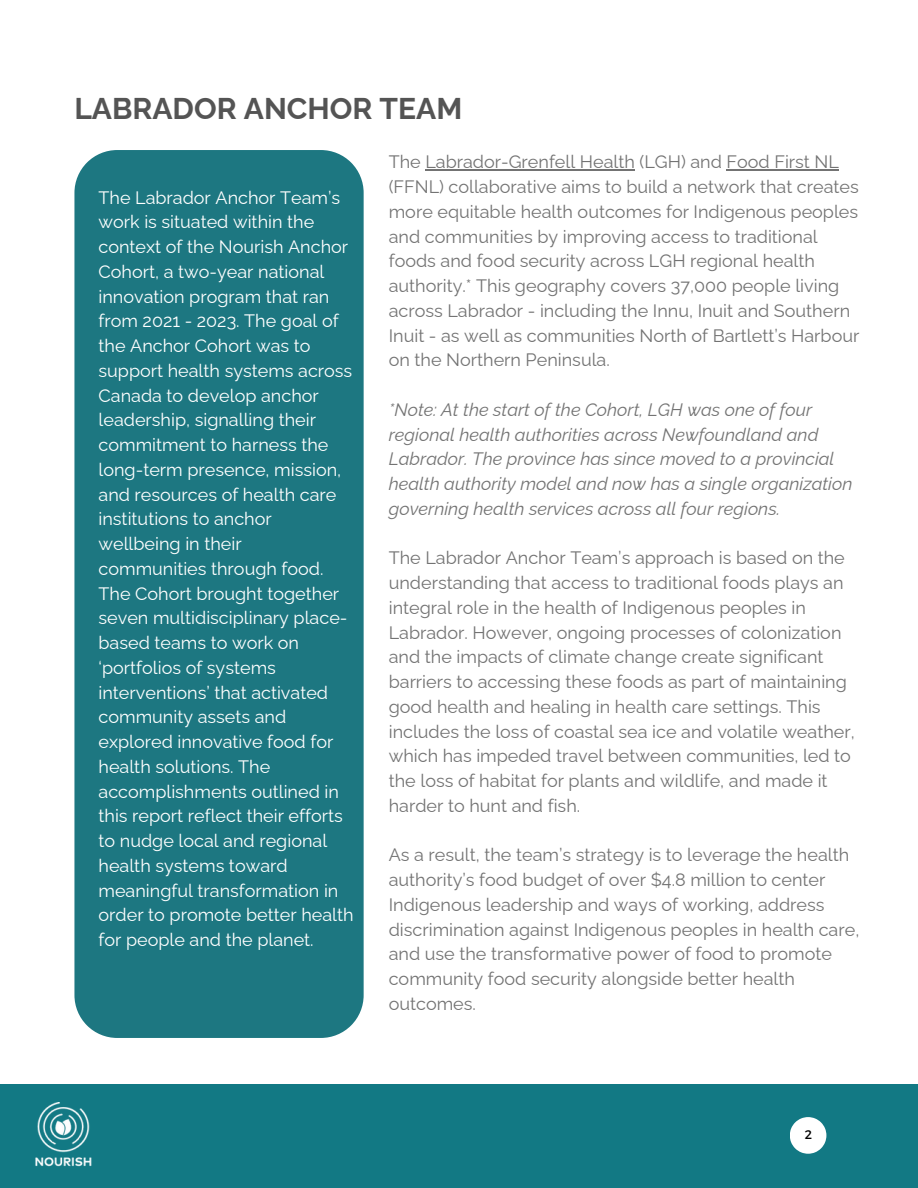
<style>
.page{position:relative;width:918px;height:1188px;background:#fff}
.page>*{position:absolute;margin:0;border:0;box-sizing:border-box;transform-origin:0 0}
.t1{font:700 30px "Raleway";color:#545454}
.t2{font:18px/24.8px "Raleway";color:#737373}
.t3{font:18px/24.8px "Raleway";color:#fff}
.t4{font:italic 18px/24.8px "Raleway";color:#737373}
.t5{font:12.45px "Montserrat";color:#000}
</style>
<div class="page">
<div style="left:0;top:1085px;width:918px;height:103px;background:#127984"></div>
<svg style="left:790px;top:1117px;width:36px;height:37px"></svg>
<img style="left:35px;top:1103px;width:57px;height:64px">
<div style="left:74px;top:150px;width:290px;height:888px;background:#1d7781"></div>
<hr style="left:425px;top:169px;width:210px;height:2px;background:#737373">
<hr style="left:727px;top:169px;width:112px;height:2px;background:#737373">
<p class="t1" style="left:74px;top:91px;width:389px">LABRADOR ANCHOR TEAM</p>
<p class="t3" style="left:99px;top:185px;width:257px">The Labrador Anchor Team’s work is situated within the context of the Nourish Anchor<br>Cohort, a two-year national innovation program that ran from 2021 - 2023. The goal of the Anchor Cohort was to support health systems across<br>Canada to develop anchor leadership, signalling their commitment to harness the long-term presence, mission, and resources of health care institutions to anchor wellbeing in their communities through food.<br>The Cohort brought together seven multidisciplinary place&shy;based teams to work on ‘portfolios of systems interventions’ that activated community assets and explored innovative food for health solutions. The accomplishments outlined in this report reflect their efforts to nudge local and regional health systems toward meaningful transformation in order to promote better health for people and the planet.</p>
<p class="t2" style="left:389px;top:150px;width:472px">The Labrador-Grenfell Health (LGH) and Food First NL (FFNL) collaborative aims to build a network that creates more equitable health outcomes for Indigenous peoples and communities by improving access to traditional foods and food security across LGH regional health authority.* This geography covers 37,000 people living across Labrador - including the Innu, Inuit and Southern Inuit - as well as communities North of Bartlett’s Harbour on the Northern Peninsula.</p>
<p class="t4" style="left:389px;top:397px;width:465px">*Note: At the start of the Cohort, LGH was one of four regional health authorities across Newfoundland and Labrador. The province has since moved to a provincial health authority model and now has a single organization governing health services across all four regions.</p>
<p class="t2" style="left:389px;top:546px;width:468px">The Labrador Anchor Team’s approach is based on the understanding that access to traditional foods plays an integral role in the health of Indigenous peoples in Labrador. However, ongoing processes of colonization and the impacts of climate change create significant barriers to accessing these foods as part of maintaining good health and healing in health care settings. This includes the loss of coastal sea ice and volatile weather, which has impeded travel between communities, led to the loss of habitat for plants and wildlife, and made it harder to hunt and fish.</p>
<p class="t2" style="left:389px;top:843px;width:472px">As a result, the team’s strategy is to leverage the health authority’s food budget of over $4.8 million to center Indigenous leadership and ways of working, address discrimination against Indigenous peoples in health care, and use the transformative power of food to promote community food security alongside better health outcomes.</p>
<p class="t5" style="left:805px;top:1126px;width:9px">2</p>
</div>
